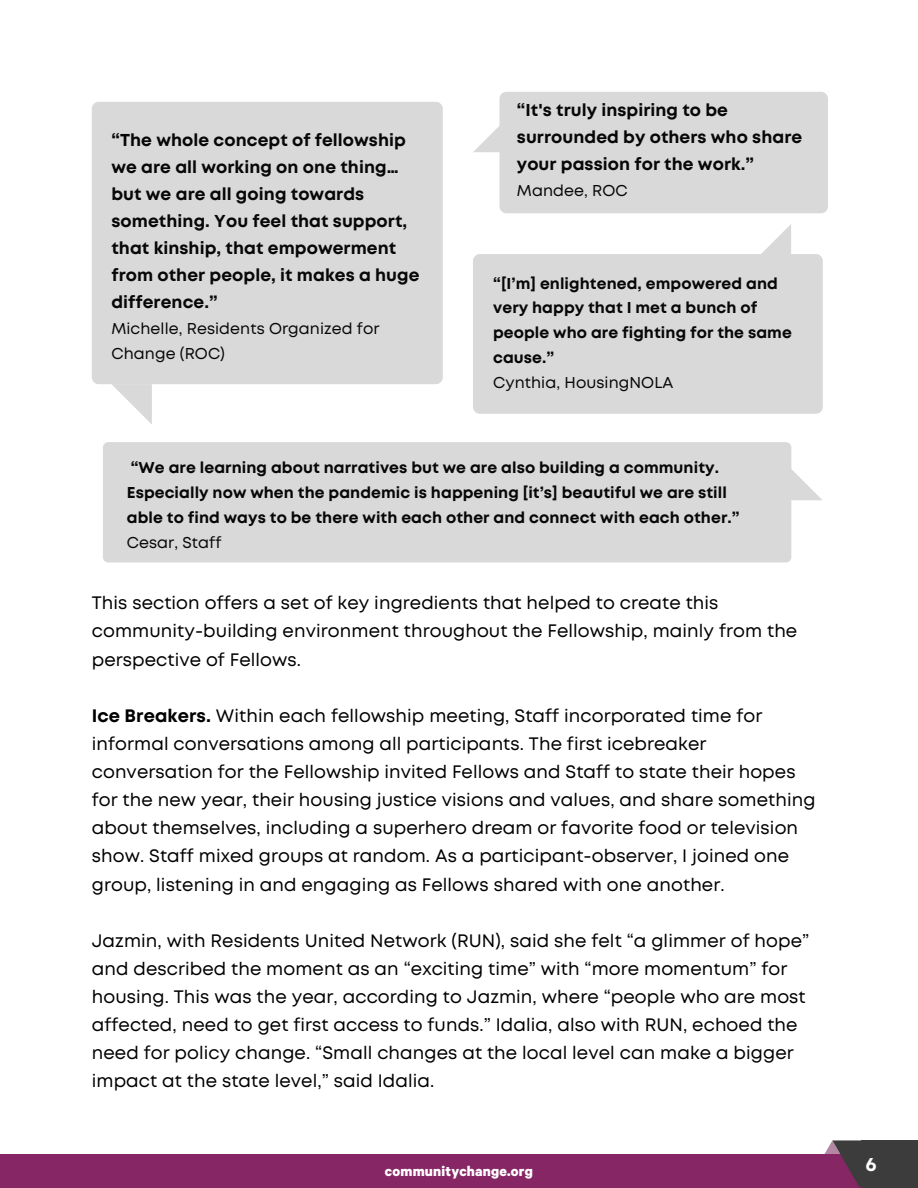
<style>
.page{position:relative;width:918px;height:1188px;background:#fff}
.page>*{position:absolute;margin:0;border:0;box-sizing:border-box;transform-origin:0 0}
.t1{font:700 19.35px "Mont";color:#fff}
.t2{font:18px/28.2px "Mont";letter-spacing:.005em;color:#000}
.t3{font:700 17.25px/27px "Mont";letter-spacing:.005em;color:#070707}
.t4{font:700 15.75px/24.8px "Mont";letter-spacing:.005em;color:#070707}
.t5{font:15.75px/24.8px "Mont";letter-spacing:.005em;color:#070707}
.t6{font:700 15.6px "Calibre";letter-spacing:.01em;color:#fff}
.s1{font-weight:700}
</style>
<div class="page">
<div style="left:0;top:1154px;width:918px;height:34px;background:#872665"></div>
<div style="left:92px;top:102px;width:351px;height:282px;background:#d9d9d9;border-radius:7px"></div>
<div style="left:499px;top:92px;width:329px;height:121px;background:#d9d9d9;border-radius:7px"></div>
<div style="left:473px;top:254px;width:350px;height:160px;background:#d9d9d9;border-radius:7px"></div>
<svg style="left:473px;top:112px;width:27px;height:40px"></svg>
<svg style="left:761px;top:224px;width:30px;height:30px"></svg>
<svg style="left:111px;top:384px;width:41px;height:40px"></svg>
<div style="left:103px;top:442px;width:688px;height:120px;background:#d9d9d9;border-radius:5px"></div>
<svg style="left:791px;top:460px;width:31px;height:40px"></svg>
<svg style="left:824px;top:1140px;width:63px;height:48px"></svg>
<div style="left:861px;top:1141px;width:57px;height:47px;background:#3c3c3c"></div>
<p class="t3" style="left:111px;top:128px;width:310px">“The whole concept of fellowship we are all working on one thing… but we are all going towards something. You feel that support, that kinship, that empowerment from other people, it makes a huge difference.”</p>
<p class="t5" style="left:111px;top:318px;width:270px">Michelle, Residents Organized for<br>Change (ROC)</p>
<p class="t3" style="left:517px;top:98px;width:287px">“It's truly inspiring to be surrounded by others who share your passion for the work.”</p>
<p class="t5" style="left:517px;top:179px;width:112px">Mandee, ROC</p>
<p class="t4" style="left:493px;top:272px;width:300px">“[I’m] enlightened, empowered and very happy that I met a bunch of people who are fighting for the same cause.”</p>
<p class="t5" style="left:493px;top:371px;width:182px">Cynthia, HousingNOLA</p>
<p class="t4" style="left:127px;top:457px;width:614px">“We are learning about narratives but we are also building a community.<br>Especially now when the pandemic is happening [it’s] beautiful we are still able to find ways to be there with each other and connect with each other.”</p>
<p class="t5" style="left:127px;top:531px;width:96px">Cesar, Staff</p>
<p class="t2" style="left:92px;top:590px;width:707px">This section offers a set of key ingredients that helped to create this community-building environment throughout the Fellowship, mainly from the perspective of Fellows.</p>
<p class="t2" style="left:92px;top:703px;width:725px"><span class="s1">Ice Breakers.</span> Within each fellowship meeting, Staff incorporated time for informal conversations among all participants. The first icebreaker conversation for the Fellowship invited Fellows and Staff to state their hopes for the new year, their housing justice visions and values, and share something about themselves, including a superhero dream or favorite food or television show. Staff mixed groups at random. As a participant-observer, I joined one group, listening in and engaging as Fellows shared with one another.</p>
<p class="t2" style="left:92px;top:928px;width:719px">Jazmin, with Residents United Network (RUN), said she felt “a glimmer of hope” and described the moment as an “exciting time” with “more momentum” for housing. This was the year, according to Jazmin, where “people who are most affected, need to get first access to funds.” Idalia, also with RUN, echoed the need for policy change. “Small changes at the local level can make a bigger impact at the state level,” said Idalia.</p>
<p class="t6" style="left:385px;top:1165px;width:150px">communitychange.org</p>
<p class="t1" style="left:866px;top:1157px;width:13px">6</p>
</div>
